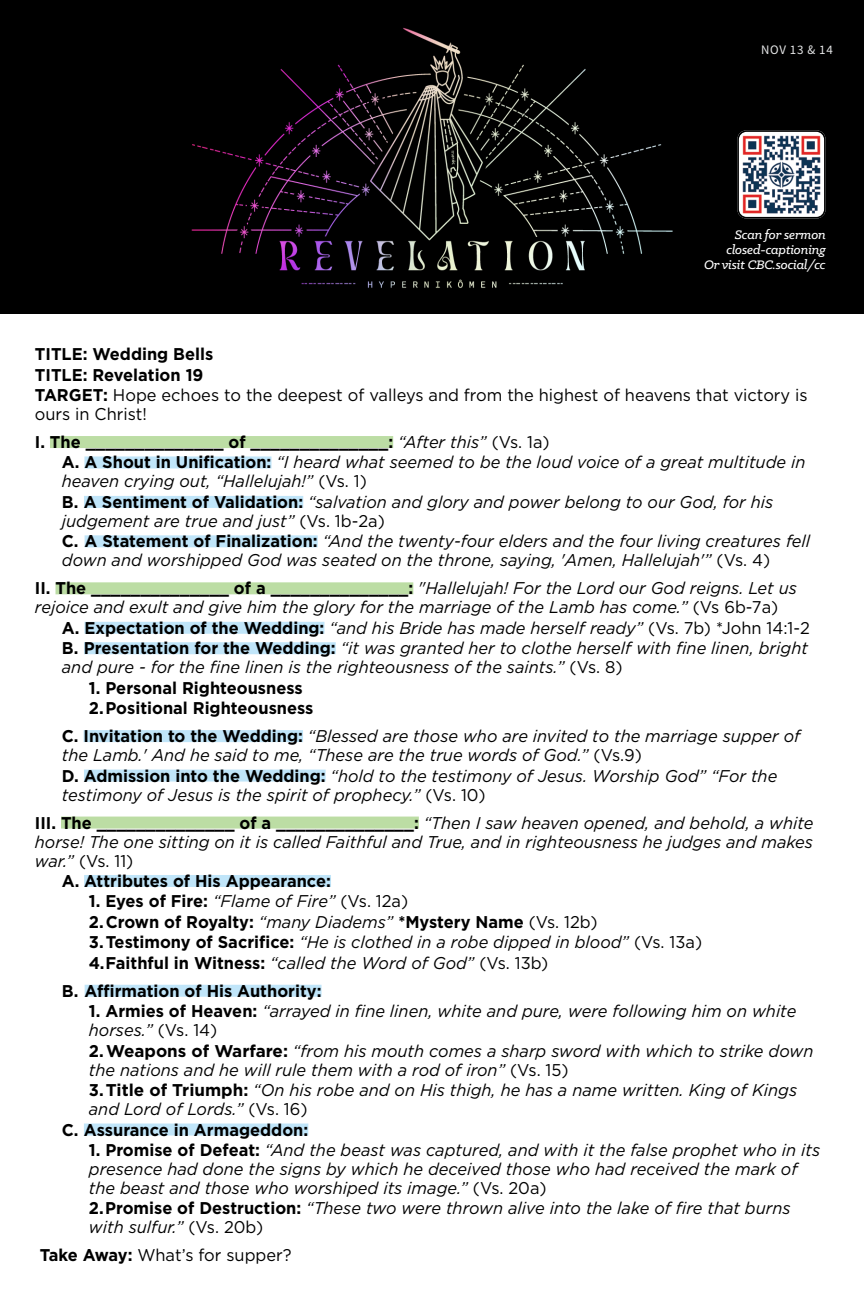
<style>
.page{position:relative;width:864px;height:1296px;background:#fff}
.page>*{position:absolute;margin:0;border:0;box-sizing:border-box;transform-origin:0 0}
.t1{font:italic 17px/19.8px "Gotham";color:#000}
.t2{font:700 17px/28px "Gotham";color:#000}
.t3{font:17px/20px "Gotham";color:#000}
.t4{font:italic 500 14px/15px "Klinic Slab";letter-spacing:-.01em;color:#fff;text-align:right}
.t5{font:13px "Source Sans Pro";letter-spacing:.05em;color:#e5e6e7}
.s1{font-weight:700}
.s2{font-weight:700;font-style:normal}
.s3{font-style:normal}
.s4{font-weight:400;font-style:italic}
.s5{font-style:italic}
.s6{font-weight:400}
</style>
<div class="page">
<div style="left:0;top:0;width:864px;height:314px;background:#000"></div>
<div style="left:50px;top:436px;width:343px;height:12px;background:#bcdda4"></div>
<div style="left:84px;top:456px;width:188px;height:12px;background:#c0e5f9"></div>
<div style="left:84px;top:496px;width:219px;height:12px;background:#c0e5f9"></div>
<div style="left:85px;top:535px;width:233px;height:12px;background:#c0e5f9"></div>
<div style="left:56px;top:582px;width:357px;height:12px;background:#bcdda4"></div>
<div style="left:84px;top:622px;width:240px;height:12px;background:#c0e5f9"></div>
<div style="left:84px;top:642px;width:252px;height:12px;background:#c0e5f9"></div>
<div style="left:84px;top:730px;width:219px;height:12px;background:#c0e5f9"></div>
<div style="left:84px;top:770px;width:242px;height:12px;background:#c0e5f9"></div>
<div style="left:61px;top:817px;width:358px;height:12px;background:#bcdda4"></div>
<div style="left:84px;top:875px;width:247px;height:12px;background:#c0e5f9"></div>
<div style="left:85px;top:985px;width:237px;height:12px;background:#c0e5f9"></div>
<div style="left:84px;top:1124px;width:224px;height:12px;background:#c0e5f9"></div>
<img style="left:737px;top:130px;width:89px;height:89px">
<div style="left:737px;top:130px;width:89px;height:89px;border:2px solid #000101;border-radius:9px"></div>
<p class="t5" style="left:761px;top:41px;width:73px">NOV 13 &amp; 14</p>
<p class="t4" style="left:704px;top:227px;width:123px">Scan for sermon closed-captioning<br>Or visit CBC.social/cc</p>
<p class="t3" style="left:35px;top:344px;width:774px"><span class="s1">TITLE: Wedding Bells<br>TITLE: Revelation 19<br>TARGET:</span> Hope echoes to the deepest of valleys and from the highest of heavens that victory is ours in Christ!</p>
<p class="t1" style="left:62px;top:432px;width:750px;text-indent:-27px"><span class="s2">I. The ______________ of ______________:</span> “After this” <span class="s3">(Vs. 1a)<br></span><span class="s2">A. A Shout in Unification:</span> “I heard what seemed to be the loud voice of a great multitude in heaven crying out, “Hallelujah!” <span class="s3">(Vs. 1)<br></span><span class="s2">B. A Sentiment of Validation:</span> “salvation and glory and power belong to our God, for his judgement are true and just” <span class="s3">(Vs. 1b-2a)<br></span><span class="s2">C. A Statement of Finalization:</span> “And the twenty-four elders and the four living creatures fell down and worshipped God was seated on the throne, saying, 'Amen, Hallelujah'” <span class="s3">(Vs. 4)</span></p>
<p class="t1" style="left:35px;top:578px;width:764px;line-height:19px"><span class="s2">II. The ______________ of a ______________:</span> "Hallelujah! For the Lord our God reigns. Let us rejoice and exult and give him the glory for the marriage of the Lamb has come.” <span class="s3">(Vs 6b-7a)</span></p>
<p class="t1" style="left:62px;top:618px;width:750px;text-align:justify"><span class="s2">A. Expectation of the Wedding:</span> “and his Bride has made herself ready” <span class="s3">(Vs. 7b) *John 14:1-2<br></span><span class="s2">B. Presentation for the Wedding:</span> “it was granted her to clothe herself with fine linen, bright and pure - for the fine linen is the righteousness of the saints.” <span class="s3">(Vs. 8)</span></p>
<p class="t2" style="left:89px;top:674px;width:215px">1. Personal Righteousness</p>
<p class="t2" style="left:62px;top:694px;width:740px;text-indent:27px">2. Positional Righteousness<br>C. Invitation to the Wedding: <span class="s4">“Blessed are those who are invited to the marriage supper of</span></p>
<p class="t1" style="left:62px;top:745px;width:717px">the Lamb.' And he said to me, “These are the true words of God.” <span class="s3">(Vs.9)<br></span><span class="s2">D. Admission into the Wedding:</span> “hold to the testimony of Jesus. Worship God” “For the testimony of Jesus is the spirit of prophecy.” <span class="s3">(Vs. 10)</span></p>
<p class="t2" style="left:35px;top:808px;width:780px">III. The ______________ of a ______________: <span class="s4">“Then I saw heaven opened, and behold, a white</span></p>
<p class="t1" style="left:35px;top:831px;width:780px">horse! The one sitting on it is called Faithful and True, and in righteousness he judges and makes</p>
<p class="t3" style="left:35px;top:850px;width:100px"><span class="s5">war.”</span> (Vs. 11)</p>
<p class="t2" style="left:62px;top:867px;width:271px">A. Attributes of His Appearance:</p>
<p class="t2" style="left:89px;top:887px;width:321px">1. Eyes of Fire: <span class="s4">“Flame of Fire”</span> <span class="s6">(Vs. 12a)</span></p>
<p class="t2" style="left:89px;top:908px;width:510px">2. Crown of Royalty: <span class="s4">“many Diadems”</span> *Mystery Name <span class="s6">(Vs. 12b)</span></p>
<p class="t1" style="left:89px;top:932px;width:615px;line-height:20.4px"><span class="s2">3. Testimony of Sacrifice:</span> “He is clothed in a robe dipped in blood” <span class="s3">(Vs. 13a)<br></span><span class="s2">4.Faithful in Witness:</span> “called the Word of God” <span class="s3">(Vs. 13b)</span></p>
<p class="t2" style="left:62px;top:977px;width:261px">B. Affirmation of His Authority:</p>
<p class="t1" style="left:89px;top:1001px;width:709px;line-height:19px"><span class="s2">1. Armies of Heaven:</span> “arrayed in fine linen, white and pure, were following him on white horses.” <span class="s3">(Vs. 14)</span></p>
<p class="t1" style="left:89px;top:1041px;width:726px;line-height:19px"><span class="s2">2. Weapons of Warfare:</span> “from his mouth comes a sharp sword with which to strike down the nations and he will rule them with a rod of iron” <span class="s3">(Vs. 15)</span></p>
<p class="t1" style="left:89px;top:1080px;width:710px"><span class="s2">3. Title of Triumph:</span> “On his robe and on His thigh, he has a name written. King of Kings</p>
<p class="t1" style="left:89px;top:1099px;width:220px">and Lord of Lords.” <span class="s3">(Vs. 16)</span></p>
<p class="t2" style="left:62px;top:1115px;width:248px">C. Assurance in Armageddon:</p>
<p class="t1" style="left:89px;top:1140px;width:733px;line-height:19px"><span class="s2">1. Promise of Defeat:</span> “And the beast was captured, and with it the false prophet who in its presence had done the signs by which he deceived those who had received the mark of the beast and those who worshiped its image.” <span class="s3">(Vs. 20a)</span></p>
<p class="t1" style="left:89px;top:1199px;width:703px;line-height:19px"><span class="s2">2. Promise of Destruction:</span> “These two were thrown alive into the lake of fire that burns with sulfur.” <span class="s3">(Vs. 20b)</span></p>
<p class="t3" style="left:40px;top:1245px;width:253px"><span class="s1">Take Away:</span> What’s for supper?</p>
</div>
